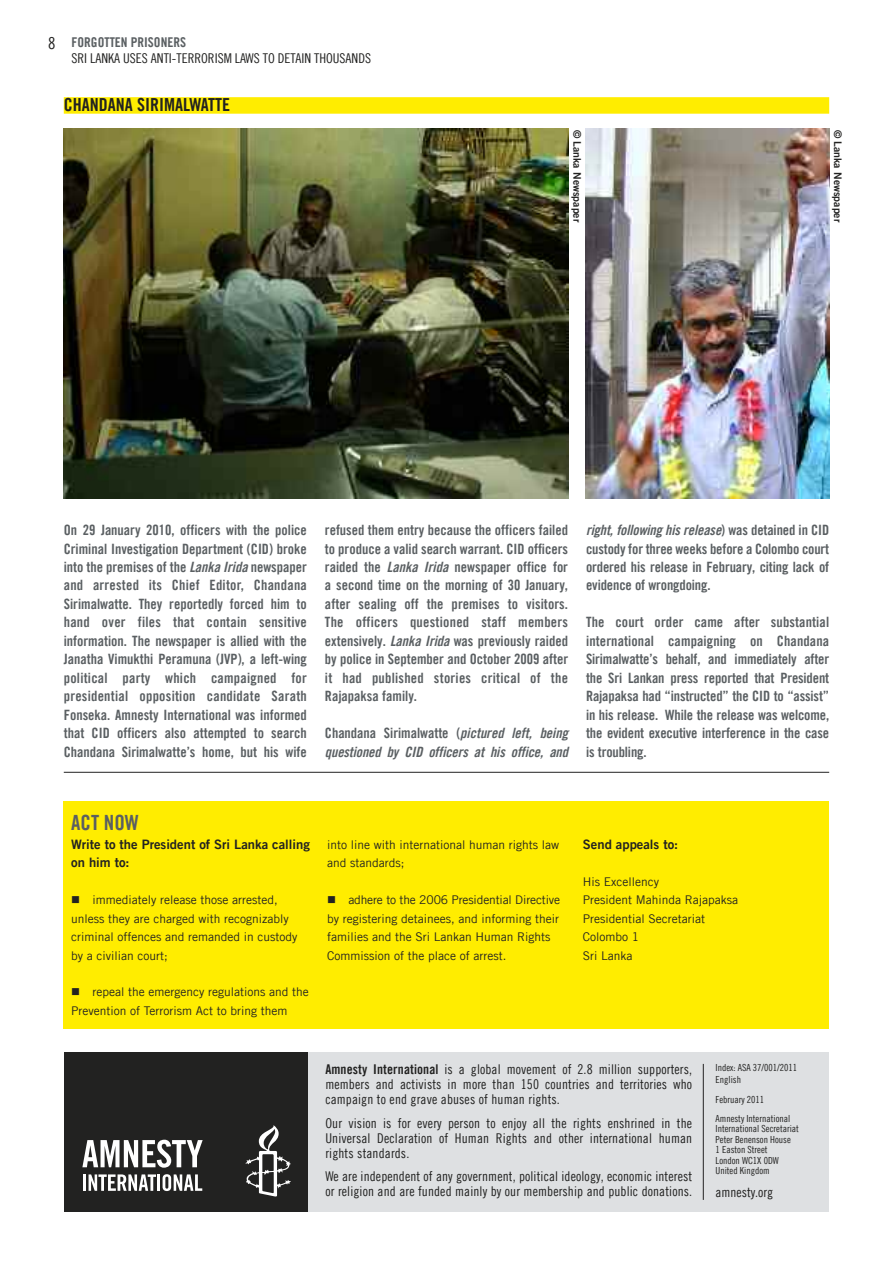
<style>
.page{position:relative;width:893px;height:1263px;background:#fff}
.page>*{position:absolute;margin:0;border:0;box-sizing:border-box;transform-origin:0 0}
.t1{font:21px "Amnesty Trade Gothic Bd Cn 20";color:#5a5f62}
.t2{font:18px "Amnesty Trade Gothic Bd Cn 20";color:#222221}
.t3{font:16.5px "Amnesty Trade Gothic Cn 18";color:#222221}
.t4{font:14.25px/18.5px "Amnesty Trade Gothic Bd Cn 20";color:#5a5f62;text-align:justify}
.t5{font:14.25px "Amnesty Trade Gothic Bd Cn 20 Ob";letter-spacing:-.01em;color:#5a5f62}
.t6{font:13.5px/15px "Amnesty Trade Gothic Cn 18";letter-spacing:.01em;color:#222221;text-align:justify}
.t7{font:13.5px "Amnesty Trade Gothic Bd Cn 20";color:#5a5f62}
.t8{font:13.05px/18.5px "Amnesty Trade Gothic Bd 2";color:#222221}
.t9{font:12px/18.5px "Amnesty Trade Gothic";color:#222221}
.t10{font:10.5px "Amnesty Trade Gothic Bd 2";color:#222221}
.t11{font:9.75px/10.5px "Amnesty Trade Gothic Cn 18";color:#222221}
.s1{font-family:"Amnesty Trade Gothic Bd Cn 20 Ob"}
.s2{font-family:"Amnesty Trade Gothic Bd Cn 20"}
</style>
<div class="page">
<div style="left:64px;top:801px;width:765px;height:227px;background:#ffed00"></div>
<div style="left:226px;top:1052px;width:602px;height:159px;background:#dee0e2"></div>
<hr style="left:703px;top:1064px;width:1px;height:136px;background:#222221">
<div style="left:64px;top:1052px;width:244px;height:159px;background:#222221"></div>
<svg style="left:82px;top:1139px;width:121px;height:52px"></svg>
<svg style="left:245px;top:1125px;width:46px;height:71px"></svg>
<img style="left:585px;top:129px;width:244px;height:369px">
<img style="left:64px;top:129px;width:504px;height:369px">
<div style="left:64px;top:97px;width:765px;height:17px;background:#ffed00"></div>
<hr style="left:64px;top:772px;width:765px;height:1px;background:#222221">
<p class="t3" style="left:48px;top:33px;width:9px">8</p>
<p class="t7" style="left:71px;top:33px;width:116px">FORGOTTEN PRISONERS</p>
<p class="t6" style="left:71px;top:50px;width:301px">SRI LANKA USES ANTI-TERRORISM LAWS TO DETAIN THOUSANDS</p>
<p class="t2" style="left:64px;top:93px;width:168px">CHANDANA SIRIMALWATTE</p>
<p class="t10" style="left:584px;top:130px;width:94px;rotate:90deg">© Lanka Newspaper</p>
<p class="t10" style="left:844px;top:130px;width:94px;rotate:90deg">© Lanka Newspaper</p>
<p class="t4" style="left:64px;top:520px;width:245px">On 29 January 2010, officers with the police Criminal Investigation Department (CID) broke into the premises of the <span class="s1">Lanka Irida</span> newspaper and arrested its Chief Editor, Chandana Sirimalwatte. They reportedly forced him to hand over files that contain sensitive information. The newspaper is allied with the Janatha Vimukthi Peramuna (JVP), a left-wing political party which campaigned for presidential opposition candidate Sarath Fonseka. Amnesty International was informed that CID officers also attempted to search Chandana Sirimalwatte’s home, but his wife</p>
<p class="t4" style="left:325px;top:520px;width:245px">refused them entry because the officers failed to produce a valid search warrant. CID officers raided the <span class="s1">Lanka Irida</span> newspaper office for a second time on the morning of 30 January, after sealing off the premises to visitors.<br>The officers questioned staff members extensively. <span class="s1">Lanka Irida</span> was previously raided by police in September and October 2009 after it had published stories critical of the Rajapaksa family.</p>
<p class="t4" style="left:325px;top:723px;width:245px">Chandana Sirimalwatte (<span class="s1">pictured left, being</span></p>
<p class="t5" style="left:325px;top:743px;width:245px">questioned by CID officers at his office, and</p>
<p class="t5" style="left:586px;top:521px;width:245px">right, following his release<span class="s2">) was detained in CID</span></p>
<p class="t4" style="left:586px;top:539px;width:245px">custody for three weeks before a Colombo court ordered his release in February, citing lack of evidence of wrongdoing.</p>
<p class="t4" style="left:586px;top:613px;width:245px">The court order came after substantial international campaigning on Chandana Sirimalwatte’s behalf, and immediately after the Sri Lankan press reported that President Rajapaksa had “instructed” the CID to “assist” in his release. While the release was welcome, the evident executive interference in the case is troubling.</p>
<h1 class="t1" style="left:71px;top:810px;width:69px">ACT NOW</h1>
<p class="t8" style="left:71px;top:835px;width:240px">Write to the President of Sri Lanka calling on him to:</p>
<p class="t9" style="left:71px;top:890px;width:228px">■ immediately release those arrested, unless they are charged with recognizably criminal offences and remanded in custody by a civilian court;</p>
<p class="t9" style="left:71px;top:983px;width:239px">■ repeal the emergency regulations and the<br>Prevention of Terrorism Act to bring them</p>
<p class="t9" style="left:327px;top:835px;width:234px">into line with international human rights law and standards;</p>
<p class="t9" style="left:327px;top:890px;width:235px">■ adhere to the 2006 Presidential Directive by registering detainees, and informing their families and the Sri Lankan Human Rights Commission of the place of arrest.</p>
<p class="t8" style="left:583px;top:835px;width:97px">Send appeals to:</p>
<p class="t9" style="left:583px;top:872px;width:157px">His Excellency<br>President Mahinda Rajapaksa<br>Presidential Secretariat<br>Colombo 1<br>Sri Lanka</p>
<p class="t6" style="left:325px;top:1061px;width:368px"><span class="s2">Amnesty International</span> is a global movement of 2.8 million supporters, members and activists in more than 150 countries and territories who campaign to end grave abuses of human rights.</p>
<p class="t6" style="left:325px;top:1115px;width:368px">Our vision is for every person to enjoy all the rights enshrined in the Universal Declaration of Human Rights and other international human rights standards.</p>
<p class="t6" style="left:325px;top:1168px;width:368px">We are independent of any government, political ideology, economic interest or religion and are funded mainly by our membership and public donations.</p>
<p class="t11" style="left:716px;top:1061px;width:83px;line-height:11.7px">Index: ASA 37/001/2011<br>English</p>
<p class="t11" style="left:716px;top:1090px;width:76px;line-height:19px">february 2011<br>Amnesty International</p>
<p class="t11" style="left:716px;top:1123px;width:85px">International Secretariat peter benenson House<br>1 Easton Street<br>London Wc1X 0DW<br>United Kingdom</p>
<p class="t6" style="left:716px;top:1185px;width:59px">amnesty.org</p>
</div>
